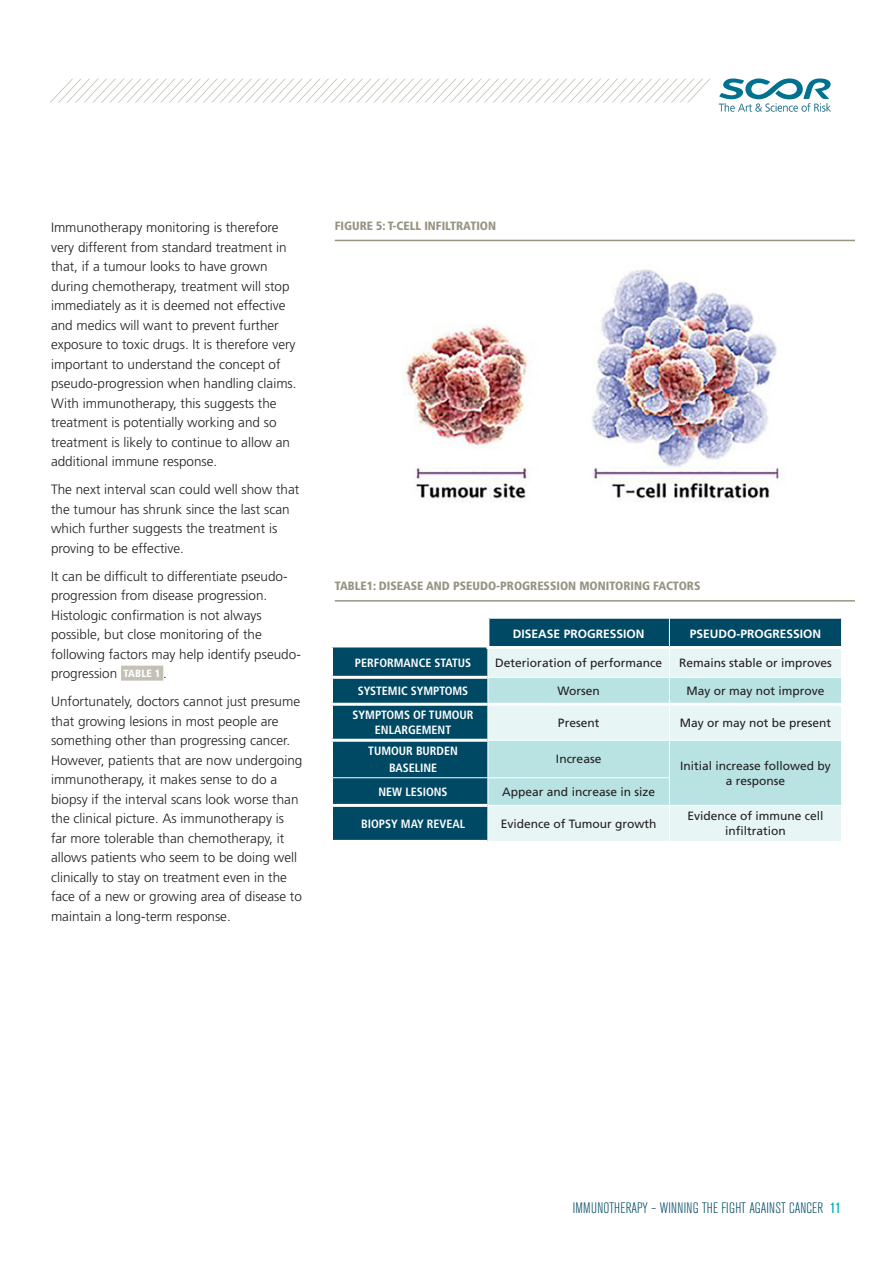
<style>
.page{position:relative;width:893px;height:1263px;background:#fff}
.page>*{position:absolute;margin:0;border:0;box-sizing:border-box;transform-origin:0 0}
.t1{font:300 condensed 15px "Akzidenz Grotesk BE";letter-spacing:.01em;color:#004964}
.texte_courant{font:300 13.5px/19.5px "Frutiger";color:#231f20}
.TEXTE_TABLEAU{font:12px/15px "Frutiger";color:#231f20;text-align:center}
.TITRE_SCHEMA{font:900 condensed 12px "Frutiger";color:#979481}
.titre_tableau{font:12px "Frutiger";color:#231f20}
.TEXTE_TABLEAU-2{font:700 condensed 12px/16.5px "Frutiger";color:#fff;text-align:center}
.titre_tableau-2{font:700 condensed 12px/15px "Frutiger";color:#fff;text-align:center}
.TEXTE_TABLEAU-3{font:700 12px "Frutiger";color:#fff}
.s1{font-weight:900;font-stretch:condensed;font-size:10.5px;color:#fff}
.s2{font-weight:500;color:#00b1b0}
</style>
<div class="page">
<svg style="left:719px;top:78px;width:112px;height:22px"></svg>
<img style="left:719px;top:103px;width:112px;height:9px">
<img style="left:49px;top:79px;width:661px;height:24px">
<div style="left:121px;top:666px;width:42px;height:15px;background:#c4c0b5"></div>
<svg style="left:333px;top:619px;width:508px;height:221px;background:#1c5d75"></svg>
<div style="left:488px;top:649px;width:353px;height:192px;background:#e7f5f4"></div>
<svg style="left:488px;top:678px;width:353px;height:127px;background:#c6e7e7"></svg>
<hr style="left:486px;top:619px;width:3px;height:27px;background:#fff">
<hr style="left:486px;top:646px;width:183px;height:3px;background:#fff">
<hr style="left:669px;top:646px;width:172px;height:3px;background:#fff">
<hr style="left:488px;top:703px;width:181px;height:3px;background:#fff">
<hr style="left:669px;top:703px;width:172px;height:3px;background:#fff">
<svg style="left:841px;top:619px;width:1px;height:28px"></svg>
<hr style="left:487px;top:677px;width:182px;height:1px;background:#fff">
<hr style="left:669px;top:677px;width:173px;height:1px;background:#fff">
<svg style="left:669px;top:619px;width:1px;height:84px"></svg>
<hr style="left:669px;top:706px;width:1px;height:34px;background:#fff">
<hr style="left:487px;top:740px;width:182px;height:1px;background:#fff">
<hr style="left:669px;top:740px;width:173px;height:1px;background:#fff">
<hr style="left:669px;top:741px;width:1px;height:37px;background:#fff">
<svg style="left:669px;top:778px;width:1px;height:27px"></svg>
<hr style="left:487px;top:805px;width:182px;height:1px;background:#fff">
<hr style="left:669px;top:805px;width:173px;height:1px;background:#fff">
<hr style="left:669px;top:806px;width:1px;height:35px;background:#fff">
<svg style="left:487px;top:649px;width:1px;height:54px"></svg>
<hr style="left:487px;top:706px;width:1px;height:34px;background:#fff">
<hr style="left:487px;top:741px;width:1px;height:36px;background:#fff">
<svg style="left:487px;top:778px;width:1px;height:27px"></svg>
<hr style="left:487px;top:806px;width:1px;height:35px;background:#fff">
<hr style="left:330px;top:676px;width:157px;height:3px;background:#fff">
<hr style="left:330px;top:703px;width:158px;height:3px;background:#fff">
<hr style="left:330px;top:739px;width:157px;height:3px;background:#fff">
<hr style="left:330px;top:804px;width:157px;height:3px;background:#fff">
<hr style="left:333px;top:777px;width:155px;height:1px;background:#fff">
<hr style="left:488px;top:777px;width:181px;height:1px;background:#fff">
<hr style="left:335px;top:600px;width:520px;height:2px;background:#979481">
<img style="left:404px;top:269px;width:375px;height:233px">
<hr style="left:335px;top:240px;width:520px;height:1px;background:#979481">
<p class="texte_courant" style="left:51px;top:218px;width:247px">Immunotherapy monitoring is therefore very different from standard treatment in that, if a tumour looks to have grown during chemotherapy, treatment will stop immediately as it is deemed not effective and medics will want to prevent further exposure to toxic drugs. It is therefore very important to understand the concept of pseudo-progression when handling claims.<br>With immunotherapy, this suggests the treatment is potentially working and so treatment is likely to continue to allow an additional immune response.</p>
<p class="texte_courant" style="left:51px;top:480px;width:250px">The next interval scan could well show that the tumour has shrunk since the last scan which further suggests the treatment is proving to be effective.</p>
<p class="texte_courant" style="left:51px;top:567px;width:251px">It can be difficult to differentiate pseudo&shy;progression from disease progression.<br>Histologic confirmation is not always possible, but close monitoring of the following factors may help identify pseudo&shy;progression <span class="s1">TABLE 1</span> .</p>
<p class="texte_courant" style="left:51px;top:692px;width:253px">Unfortunately, doctors cannot just presume that growing lesions in most people are something other than progressing cancer.<br>However, patients that are now undergoing immunotherapy, it makes sense to do a biopsy if the interval scans look worse than the clinical picture. As immunotherapy is far more tolerable than chemotherapy, it allows patients who seem to be doing well clinically to stay on treatment even in the face of a new or growing area of disease to maintain a long-term response.</p>
<p class="TITRE_SCHEMA" style="left:335px;top:218px;width:163px">FIGURE 5: T-CELL INFILTRATION</p>
<p class="TITRE_SCHEMA" style="left:335px;top:579px;width:367px">TABLE1: DISEASE AND PSEUDO-PROGRESSION MONITORING FACTORS</p>
<p class="TEXTE_TABLEAU-3" style="left:513px;top:626px;width:133px">DISEASE PROGRESSION</p>
<p class="TEXTE_TABLEAU-3" style="left:690px;top:626px;width:133px">PSEUDO-PROGRESSION</p>
<p class="titre_tableau-2" style="left:355px;top:655px;width:118px">PERFORMANCE STATUS</p>
<p class="titre_tableau" style="left:495px;top:656px;width:168px">Deterioration of performance</p>
<p class="titre_tableau" style="left:679px;top:656px;width:154px">Remains stable or improves</p>
<p class="TEXTE_TABLEAU-2" style="left:358px;top:683px;width:112px">SYSTEMIC SYMPTOMS</p>
<p class="TEXTE_TABLEAU" style="left:557px;top:684px;width:44px">Worsen</p>
<p class="TEXTE_TABLEAU" style="left:686px;top:684px;width:140px">May or may not improve</p>
<p class="titre_tableau-2" style="left:353px;top:708px;width:123px">SYMPTOMS OF TUMOUR<br>ENLARGEMENT</p>
<p class="titre_tableau" style="left:558px;top:715px;width:43px">Present</p>
<p class="titre_tableau" style="left:680px;top:715px;width:153px">May or may not be present</p>
<p class="TEXTE_TABLEAU-2" style="left:368px;top:743px;width:91px">TUMOUR BURDEN<br>BASELINE</p>
<p class="TEXTE_TABLEAU" style="left:556px;top:752px;width:47px">Increase</p>
<p class="TEXTE_TABLEAU" style="left:680px;top:758px;width:152px">Initial increase followed by a response</p>
<p class="TEXTE_TABLEAU-2" style="left:378px;top:784px;width:71px">NEW LESIONS</p>
<p class="TEXTE_TABLEAU" style="left:502px;top:784px;width:154px">Appear and increase in size</p>
<p class="TEXTE_TABLEAU-2" style="left:361px;top:815px;width:105px">BIOPSY MAY REVEAL</p>
<p class="TEXTE_TABLEAU" style="left:501px;top:816px;width:157px">Evidence of Tumour growth</p>
<p class="TEXTE_TABLEAU" style="left:687px;top:809px;width:138px">Evidence of immune cell infiltration</p>
<p class="t1" style="left:573px;top:1199px;width:269px">IMMUNOTHERAPY – WINNING THE FIGHT AGAINST CANCER <span class="s2">11</span></p>
</div>
